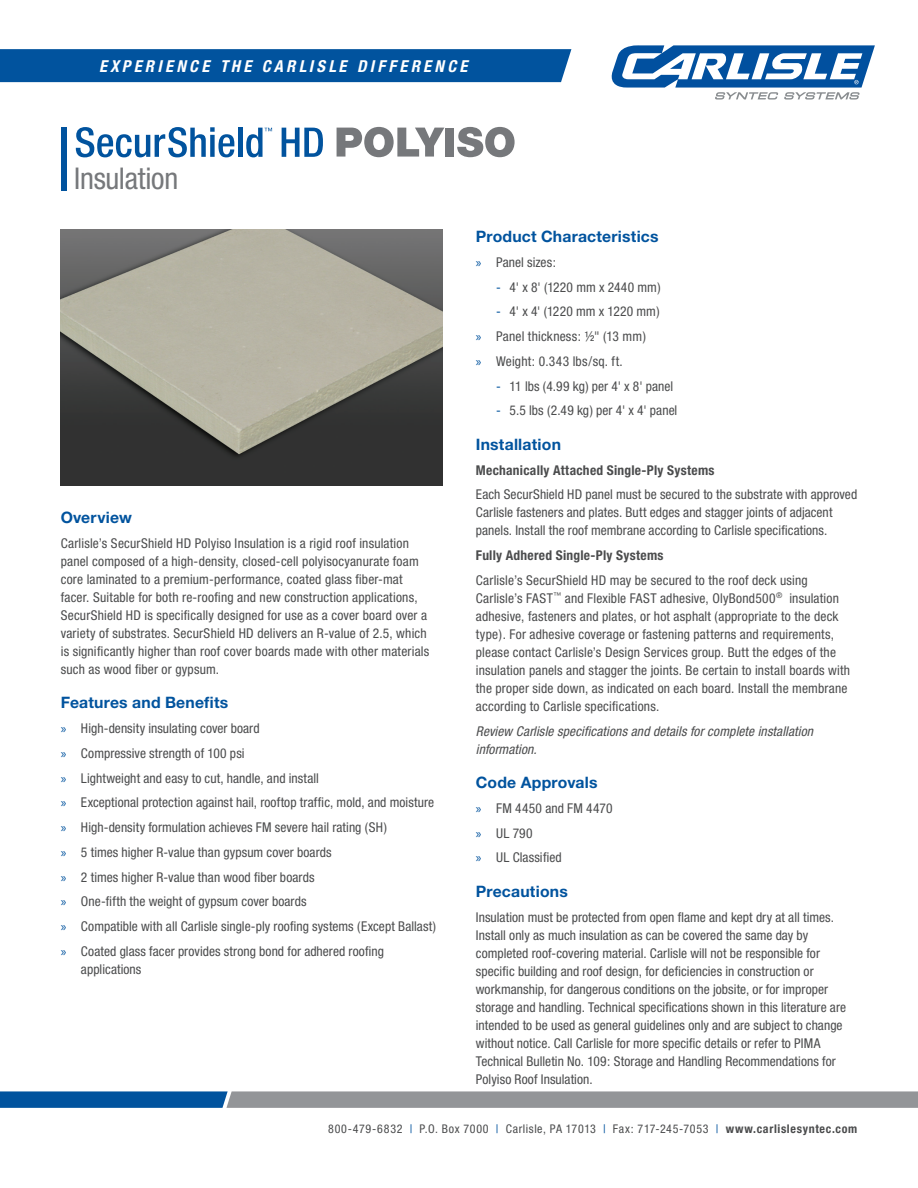
<style>
.page{position:relative;width:918px;height:1188px;background:#fff}
.page>*{position:absolute;margin:0;border:0;box-sizing:border-box;transform-origin:0 0}
.t1{font:condensed 30px "Helvetica Neue";letter-spacing:-.01em;color:#76787b}
.t2{font:italic 700 condensed 16.5px "Helvetica Neue";letter-spacing:.205em;color:#fff}
.t3{font:700 15.75px "Helvetica Neue";letter-spacing:.01em;color:#01539e}
.t4{font:condensed 13.5px/18px "Helvetica Neue";letter-spacing:.01em;color:#4b4c4d}
.t5{font:italic condensed 13.5px/18px "Helvetica Neue";letter-spacing:.01em;color:#4b4c4d}
.t6{font:700 condensed 13.5px "Helvetica Neue";letter-spacing:.02em;color:#4b4c4d}
.t7{font:condensed 12px "Helvetica Neue";letter-spacing:.05em;color:#4b4c4d}
.s1{font-family:"Myriad Pro";font-stretch:normal;color:#01539e}
.s2{color:#01539e}
.s3{font-weight:700}
</style>
<div class="page">
<svg style="left:0;top:1091px;width:918px;height:17px;background:#74899d"></svg>
<div style="left:0;top:49px;width:571px;height:33px;background:#01539e"></div>
<svg style="left:612px;top:45px;width:263px;height:55px"></svg>
<div style="left:61px;top:127px;width:6px;height:64px;background:#01539e"></div>
<svg style="left:76px;top:127px;width:158px;height:30px"></svg>
<div style="left:238px;top:128px;width:5px;height:29px;background:#01539e"></div>
<svg style="left:282px;top:128px;width:41px;height:29px"></svg>
<svg style="left:246px;top:128px;width:26px;height:29px"></svg>
<svg style="left:337px;top:127px;width:107px;height:30px"></svg>
<div style="left:446px;top:128px;width:8px;height:29px;background:#76787b"></div>
<svg style="left:457px;top:127px;width:58px;height:30px"></svg>
<img style="left:61px;top:230px;width:381px;height:256px">
<p class="t2" style="left:99px;top:56px;width:370px">EXPERIENCE THE CARLISLE DIFFERENCE</p>
<h1 class="t1" style="left:74px;top:161px;width:106px">Insulation</h1>
<p class="t3" style="left:61px;top:508px;width:73px">Overview</p>
<p class="t4" style="left:61px;top:534px;width:370px">Carlisle’s SecurShield HD Polyiso Insulation is a rigid roof insulation panel composed of a high-density, closed-cell polyisocyanurate foam core laminated to a premium-performance, coated glass fiber-mat facer. Suitable for both re-roofing and new construction applications, SecurShield HD is specifically designed for use as a cover board over a variety of substrates. SecurShield HD delivers an R-value of 2.5, which is significantly higher than roof cover boards made with other materials such as wood fiber or gypsum.</p>
<p class="t3" style="left:61px;top:693px;width:169px">Features and Benefits</p>
<p class="t4" style="left:61px;top:716px;width:377px;line-height:24.8px"><span class="s1">»</span> High-density insulating cover board<br><span class="s1">»</span> Compressive strength of 100 psi<br><span class="s1">»</span> Lightweight and easy to cut, handle, and install<br><span class="s1">»</span> Exceptional protection against hail, rooftop traffic, mold, and moisture <span class="s1">»</span> High-density formulation achieves FM severe hail rating (SH)<br><span class="s1">»</span> 5 times higher R-value than gypsum cover boards<br><span class="s1">»</span> 2 times higher R-value than wood fiber boards<br><span class="s1">»</span> One-fifth the weight of gypsum cover boards<br><span class="s1">»</span> Compatible with all Carlisle single-ply roofing systems (Except Ballast) <span class="s1">»</span> Coated glass facer provides strong bond for adhered roofing</p>
<p class="t4" style="left:81px;top:960px;width:62px">applications</p>
<p class="t3" style="left:476px;top:227px;width:184px">Product Characteristics</p>
<p class="t4" style="left:476px;top:253px;width:82px"><span class="s1">»</span> Panel sizes:</p>
<p class="t4" style="left:496px;top:278px;width:166px"><span class="s2">-</span> 4' x 8' (1220 mm x 2440 mm)</p>
<p class="t4" style="left:476px;top:299px;width:185px;line-height:24.8px;text-indent:20px"><span class="s2">-</span> 4' x 4' (1220 mm x 1220 mm) <span class="s1">»</span> Panel thickness: ½" (13 mm)<br><span class="s1">»</span> Weight: 0.343 lbs/sq. ft.</p>
<p class="t4" style="left:496px;top:377px;width:179px"><span class="s2">-</span> 11 lbs (4.99 kg) per 4' x 8' panel</p>
<p class="t4" style="left:496px;top:402px;width:183px"><span class="s2">-</span> 5.5 lbs (2.49 kg) per 4' x 4' panel</p>
<p class="t3" style="left:476px;top:435px;width:87px">Installation</p>
<p class="t6" style="left:476px;top:462px;width:240px">Mechanically Attached Single-Ply Systems</p>
<p class="t4" style="left:476px;top:486px;width:383px">Each SecurShield HD panel must be secured to the substrate with approved<br>Carlisle fasteners and plates. Butt edges and stagger joints of adjacent panels. Install the roof membrane according to Carlisle specifications.</p>
<p class="t6" style="left:476px;top:547px;width:189px">Fully Adhered Single-Ply Systems</p>
<p class="t4" style="left:476px;top:571px;width:376px">Carlisle’s SecurShield HD may be secured to the roof deck using Carlisle’s FAST<sup>™</sup> and Flexible FAST adhesive, OlyBond500<sup>®</sup> insulation adhesive, fasteners and plates, or hot asphalt (appropriate to the deck type). For adhesive coverage or fastening patterns and requirements, please contact Carlisle’s Design Services group. Butt the edges of the insulation panels and stagger the joints. Be certain to install boards with the proper side down, as indicated on each board. Install the membrane according to Carlisle specifications.</p>
<p class="t5" style="left:476px;top:722px;width:339px">Review Carlisle specifications and details for complete installation information.</p>
<p class="t3" style="left:476px;top:773px;width:123px">Code Approvals</p>
<p class="t4" style="left:476px;top:796px;width:138px;line-height:24.8px"><span class="s1">»</span> FM 4450 and FM 4470 <span class="s1">»</span> UL 790<br><span class="s1">»</span> UL Classified</p>
<p class="t3" style="left:476px;top:882px;width:94px">Precautions</p>
<p class="t4" style="left:476px;top:908px;width:372px">Insulation must be protected from open flame and kept dry at all times.<br>Install only as much insulation as can be covered the same day by completed roof-covering material. Carlisle will not be responsible for specific building and roof design, for deficiencies in construction or workmanship, for dangerous conditions on the jobsite, or for improper storage and handling. Technical specifications shown in this literature are intended to be used as general guidelines only and are subject to change without notice. Call Carlisle for more specific details or refer to PIMA Technical Bulletin No. 109: Storage and Handling Recommendations for Polyiso Roof Insulation.</p>
<p class="t7" style="left:328px;top:1122px;width:531px">800-479-6832 <span class="s2">|</span> P.O. Box 7000 <span class="s2">|</span> Carlisle, PA 17013 <span class="s2">|</span> Fax: 717-245-7053 <span class="s2">|</span> <span class="s3">www.carlislesyntec.com</span></p>
</div>
